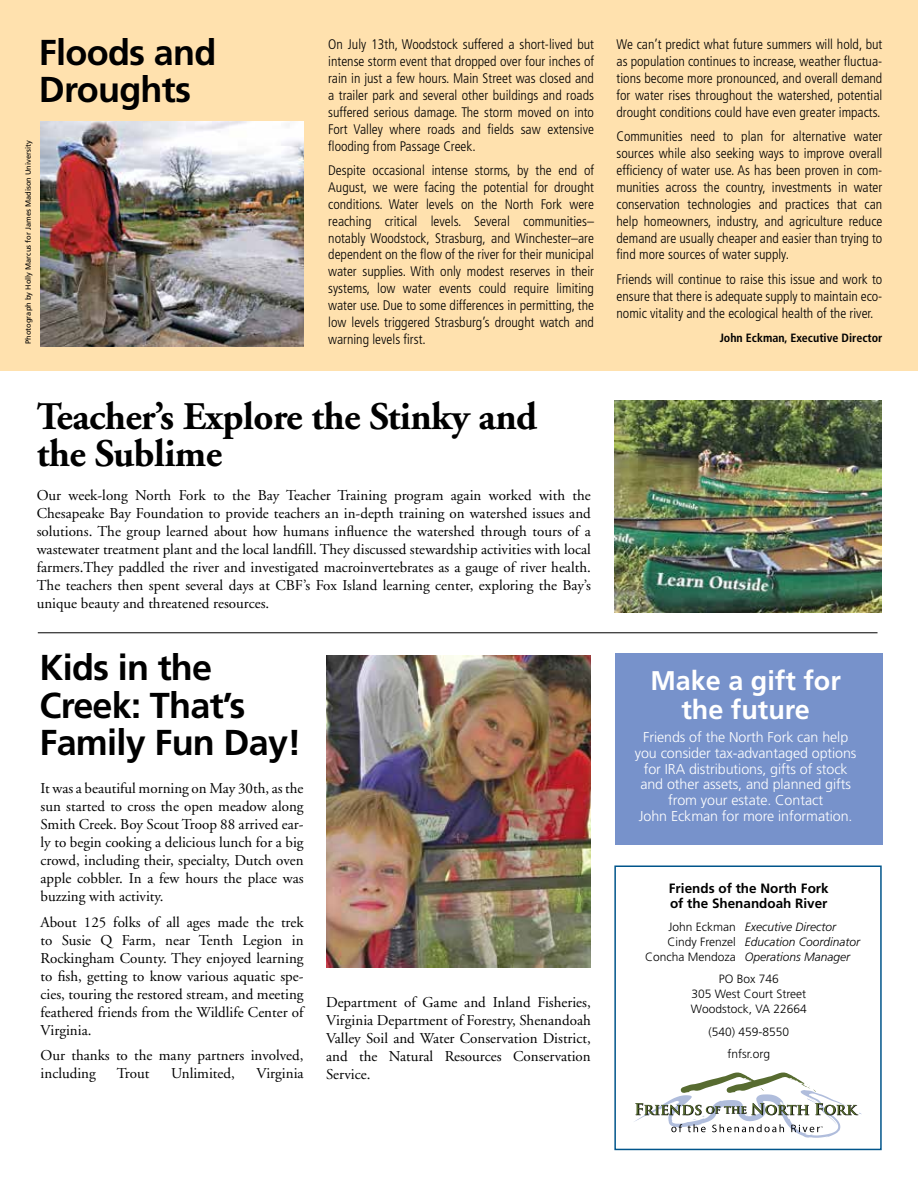
<style>
.page{position:relative;width:918px;height:1188px;background:#fff}
.page>*{position:absolute;margin:0;border:0;box-sizing:border-box;transform-origin:0 0}
.t1{font:700 39px/37.5px "Adobe Garamond";letter-spacing:-.015em;color:#000}
.t2{font:700 36px/37.5px "Frutiger";letter-spacing:-.02em;color:#000}
.t3{font:700 27px/28.5px "Frutiger";color:#fff;text-align:center}
.t4{font:15px/18px "Adobe Garamond";color:#000;text-align:justify}
.t5{font:300 14.25px/15.8px "Frutiger";letter-spacing:-.005em;color:#fff;text-align:center}
.t6{font:300 condensed 13.8px/16.8px "Frutiger";color:#000;text-align:justify}
.t7{font:700 13.5px/15px "Frutiger";color:#000}
.t8{font:italic 300 12px "Frutiger";color:#000}
.t9{font:300 12px/15px "Frutiger";color:#000;text-align:center}
.t10{font:700 condensed 12px "Frutiger";color:#000}
.t11{font:7.5px "Frutiger";color:#000}
.s1{font-style:normal}
</style>
<div class="page">
<div style="left:615px;top:653px;width:267px;height:192px;background:#7792cb"></div>
<div style="left:614px;top:866px;width:268px;height:284px;border:2px solid #00558b"></div>
<svg style="left:634px;top:1072px;width:228px;height:66px"></svg>
<hr style="left:38px;top:633px;width:840px;height:1px;background:#000">
<img style="left:614px;top:401px;width:268px;height:211px">
<div style="left:0;top:0;width:918px;height:370px;background:#ffe1ae"></div>
<img style="left:40px;top:122px;width:264px;height:224px">
<img style="left:326px;top:655px;width:265px;height:313px">
<h2 class="t2" style="left:39px;top:33px;width:179px">Floods and<br>Droughts</h2>
<p class="t11" style="left:24px;top:344px;width:205px;rotate:-90deg">Photograph by Holly Marcus for James Madison University</p>
<p class="t6" style="left:328px;top:36px;width:267px">On July 13th, Woodstock suffered a short-lived but intense storm event that dropped over four inches of rain in just a few hours. Main Street was closed and a trailer park and several other buildings and roads suffered serious damage. The storm moved on into Fort Valley where roads and fields saw extensive flooding from Passage Creek.</p>
<p class="t6" style="left:328px;top:162px;width:267px">Despite occasional intense storms, by the end of August, we were facing the potential for drought conditions. Water levels on the North Fork were reaching critical levels. Several communities– notably Woodstock, Strasburg, and Winchester–are dependent on the flow of the river for their municipal water supplies. With only modest reserves in their systems, low water events could require limiting water use. Due to some differences in permitting, the low levels triggered Strasburg’s drought watch and warning levels first.</p>
<h1 class="t1" style="left:37px;top:398px;width:502px">Teacher’s Explore the Stinky and the Sublime</h1>
<p class="t4" style="left:37px;top:486px;width:556px">Our week-long North Fork to the Bay Teacher Training program again worked with the Chesapeake Bay Foundation to provide teachers an in-depth training on watershed issues and solutions. The group learned about how humans influence the watershed through tours of a wastewater treatment plant and the local landfill. They discussed stewardship activities with local farmers.They paddled the river and investigated macroinvertebrates as a gauge of river health.<br>The teachers then spent several days at CBF’s Fox Island learning center, exploring the Bay’s unique beauty and threatened resources.</p>
<h2 class="t2" style="left:39px;top:649px;width:264px">Kids in the<br>Creek: That’s<br>Family Fun Day!</h2>
<p class="t4" style="left:41px;top:780px;width:265px">It was a beautiful morning on May 30th, as the sun started to cross the open meadow along Smith Creek. Boy Scout Troop 88 arrived ear&shy;ly to begin cooking a delicious lunch for a big crowd, including their, specialty, Dutch oven apple cobbler. In a few hours the place was buzzing with activity.</p>
<p class="t4" style="left:41px;top:913px;width:265px">About 125 folks of all ages made the trek to Susie Q Farm, near Tenth Legion in Rockingham County. They enjoyed learning to fish, getting to know various aquatic spe&shy;cies, touring the restored stream, and meeting feathered friends from the Wildlife Center of Virginia.</p>
<p class="t4" style="left:41px;top:1047px;width:264px">Our thanks to the many partners involved, including</p>
<p class="t4" style="left:117px;top:1065px;width:34px">Trout</p>
<p class="t4" style="left:171px;top:1065px;width:65px">Unlimited,</p>
<p class="t4" style="left:256px;top:1065px;width:49px">Virginia</p>
<p class="t4" style="left:326px;top:993px;width:266px">Department of Game and Inland Fisheries, Virginia Department of Forestry, Shenandoah Valley Soil and Water Conservation District, and the Natural Resources Conservation Service.</p>
<p class="t6" style="left:617px;top:36px;width:267px">We can’t predict what future summers will hold, but as population continues to increase, weather fluctua&shy;tions become more pronounced, and overall demand for water rises throughout the watershed, potential drought conditions could have even greater impacts.</p>
<p class="t6" style="left:617px;top:128px;width:267px">Communities need to plan for alternative water sources while also seeking ways to improve overall efficiency of water use. As has been proven in com&shy;munities across the country, investments in water conservation technologies and practices that can help homeowners, industry, and agriculture reduce demand are usually cheaper and easier than trying to find more sources of water supply.</p>
<p class="t6" style="left:617px;top:271px;width:267px">Friends will continue to raise this issue and work to ensure that there is adequate supply to maintain eco&shy;nomic vitality and the ecological health of the river.</p>
<p class="t10" style="left:720px;top:331px;width:164px">John Eckman, Executive Director</p>
<h3 class="t3" style="left:650px;top:667px;width:192px">Make a gift for the future</h3>
<p class="t5" style="left:635px;top:730px;width:223px">Friends of the North Fork can help you consider tax-advantaged options for IRA distributions, gifts of stock and other assets, and planned gifts from your estate. Contact<br>John Eckman for more information.</p>
<p class="t7" style="left:669px;top:881px;width:161px">Friends of the North Fork of the Shenandoah River</p>
<p class="t8" style="left:669px;top:920px;width:169px"><span class="s1">John Eckman</span> Executive Director</p>
<p class="t8" style="left:667px;top:935px;width:194px"><span class="s1">Cindy Frenzel</span> Education Coordinator</p>
<p class="t8" style="left:645px;top:950px;width:207px"><span class="s1">Concha Mendoza</span> Operations Manager</p>
<p class="t9" style="left:691px;top:972px;width:117px">PO Box 746<br>305 West Court Street<br>Woodstock, VA 22664</p>
<p class="t9" style="left:708px;top:1021px;width:82px;line-height:22.5px">(540) 459-8550 fnfsr.org</p>
</div>
